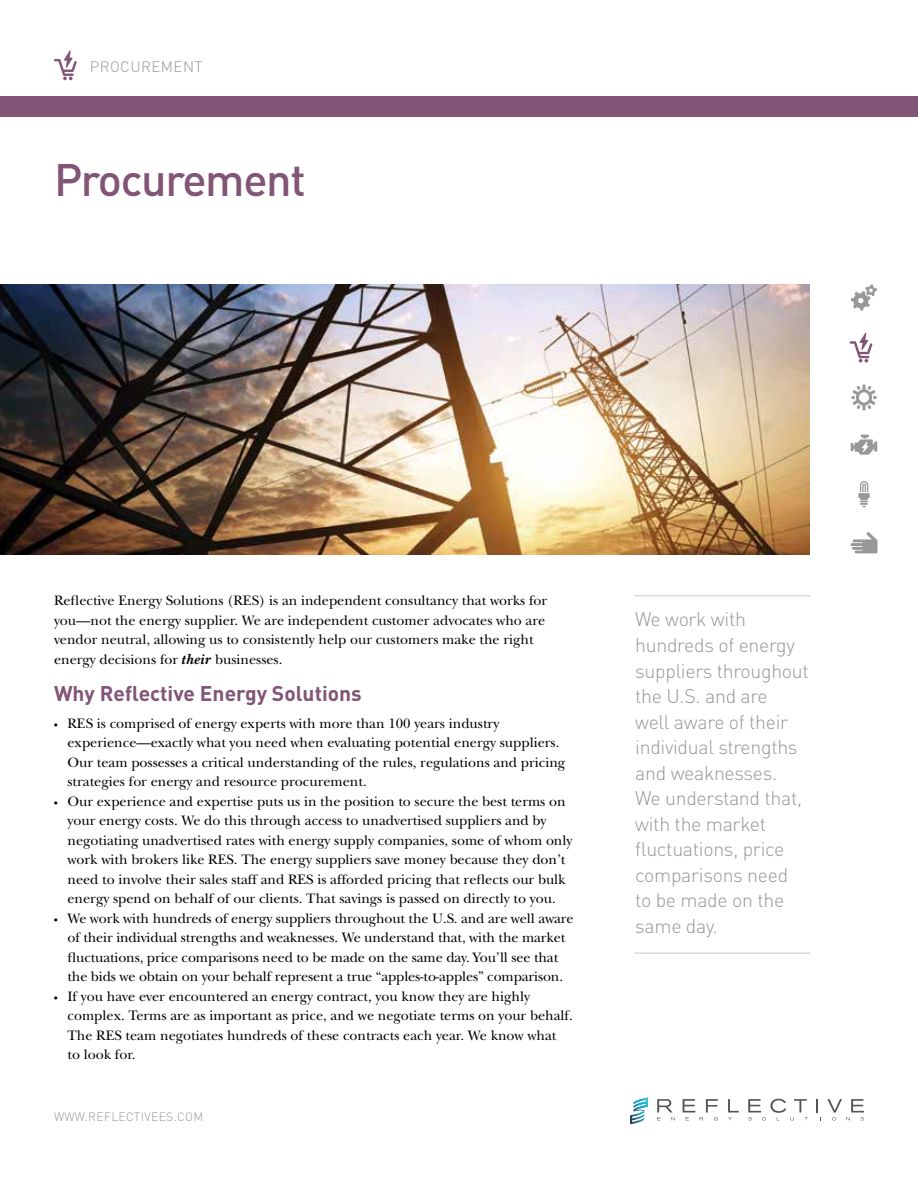
<style>
.page{position:relative;width:918px;height:1188px;background:#fff}
.page>*{position:absolute;margin:0;border:0;box-sizing:border-box;transform-origin:0 0}
.t1{font:500 45px "DIN";letter-spacing:-.03em;color:#825475}
.t2{font:700 21px "DIN";color:#825475}
.t3{font:300 19.5px/25.5px "DIN";letter-spacing:-.015em;color:#999899}
.t4{font:300 15px "DIN";letter-spacing:.03em;color:#999899}
.t5{font:14.25px/19.5px "New Baskerville";color:#000}
.t6{font:300 12px "DIN";letter-spacing:.03em;color:#999899}
.s1{font-family:"New Baskerville IT Cby BT";font-weight:700;font-style:italic}
.s2{font-size:9px}
</style>
<div class="page">
<svg style="left:657px;top:1099px;width:18px;height:21px"></svg>
<svg style="left:683px;top:1099px;width:35px;height:22px"></svg>
<svg style="left:728px;top:1099px;width:11px;height:21px"></svg>
<svg style="left:748px;top:1099px;width:60px;height:22px"></svg>
<svg style="left:816px;top:1099px;width:5px;height:21px"></svg>
<svg style="left:827px;top:1099px;width:37px;height:22px"></svg>
<svg style="left:630px;top:1098px;width:18px;height:26px"></svg>
<div style="left:0;top:96px;width:918px;height:21px;background:#825475"></div>
<svg style="left:850px;top:333px;width:22px;height:30px"></svg>
<svg style="left:851px;top:435px;width:26px;height:20px"></svg>
<svg style="left:850px;top:532px;width:27px;height:21px"></svg>
<svg style="left:858px;top:481px;width:12px;height:26px"></svg>
<svg style="left:851px;top:384px;width:26px;height:27px"></svg>
<svg style="left:851px;top:284px;width:26px;height:27px"></svg>
<svg style="left:54px;top:50px;width:23px;height:30px"></svg>
<hr style="left:634px;top:595px;width:176px;height:1px;background:#dbd9d8">
<hr style="left:634px;top:952px;width:176px;height:2px;background:#dbd9d8">
<img style="left:0;top:284px;width:810px;height:270px">
<p class="t4" style="left:90px;top:58px;width:114px">PROCUREMENT</p>
<h1 class="t1" style="left:54px;top:151px;width:253px">Procurement</h1>
<p class="t5" style="left:54px;top:591px;width:495px">Reflective Energy Solutions (RES) is an independent consultancy that works for you—not the energy supplier. We are independent customer advocates who are vendor neutral, allowing us to consistently help our customers make the right energy decisions for <span class="s1">their</span> businesses.</p>
<h2 class="t2" style="left:54px;top:680px;width:309px">Why Reflective Energy Solutions</h2>
<p class="t5" style="left:68px;top:713px;width:499px;text-indent:-14px"><span class="s2">•</span> RES is comprised of energy experts with more than 100 years industry experience—exactly what you need when evaluating potential energy suppliers.<br>Our team possesses a critical understanding of the rules, regulations and pricing strategies for energy and resource procurement.</p>
<p class="t5" style="left:68px;top:791px;width:507px;text-indent:-14px"><span class="s2">•</span> Our experience and expertise puts us in the position to secure the best terms on your energy costs. We do this through access to unadvertised suppliers and by negotiating unadvertised rates with energy supply companies, some of whom only work with brokers like RES. The energy suppliers save money because they don’t need to involve their sales staff and RES is afforded pricing that reflects our bulk energy spend on behalf of our clients. That savings is passed on directly to you.</p>
<p class="t5" style="left:54px;top:908px;width:521px;text-align:center"><span class="s2">•</span> We work with hundreds of energy suppliers throughout the U.S. and are well aware of their individual strengths and weaknesses. We understand that, with the market fluctuations, price comparisons need to be made on the same day. You’ll see that<br>the bids we obtain on your behalf represent a true “apples-to-apples” comparison.</p>
<p class="t5" style="left:68px;top:986px;width:507px;text-indent:-14px"><span class="s2">•</span> If you have ever encountered an energy contract, you know they are highly complex. Terms are as important as price, and we negotiate terms on your behalf.<br>The RES team negotiates hundreds of these contracts each year. We know what<br>to look for.</p>
<p class="t6" style="left:54px;top:1109px;width:151px">WWW.REFLECTIVEES.COM</p>
<h3 class="t3" style="left:635px;top:607px;width:175px">We work with hundreds of energy suppliers throughout the U.S. and are<br>well aware of their individual strengths and weaknesses.<br>We understand that, with the market fluctuations, price comparisons need to be made on the same day.</h3>
</div>
